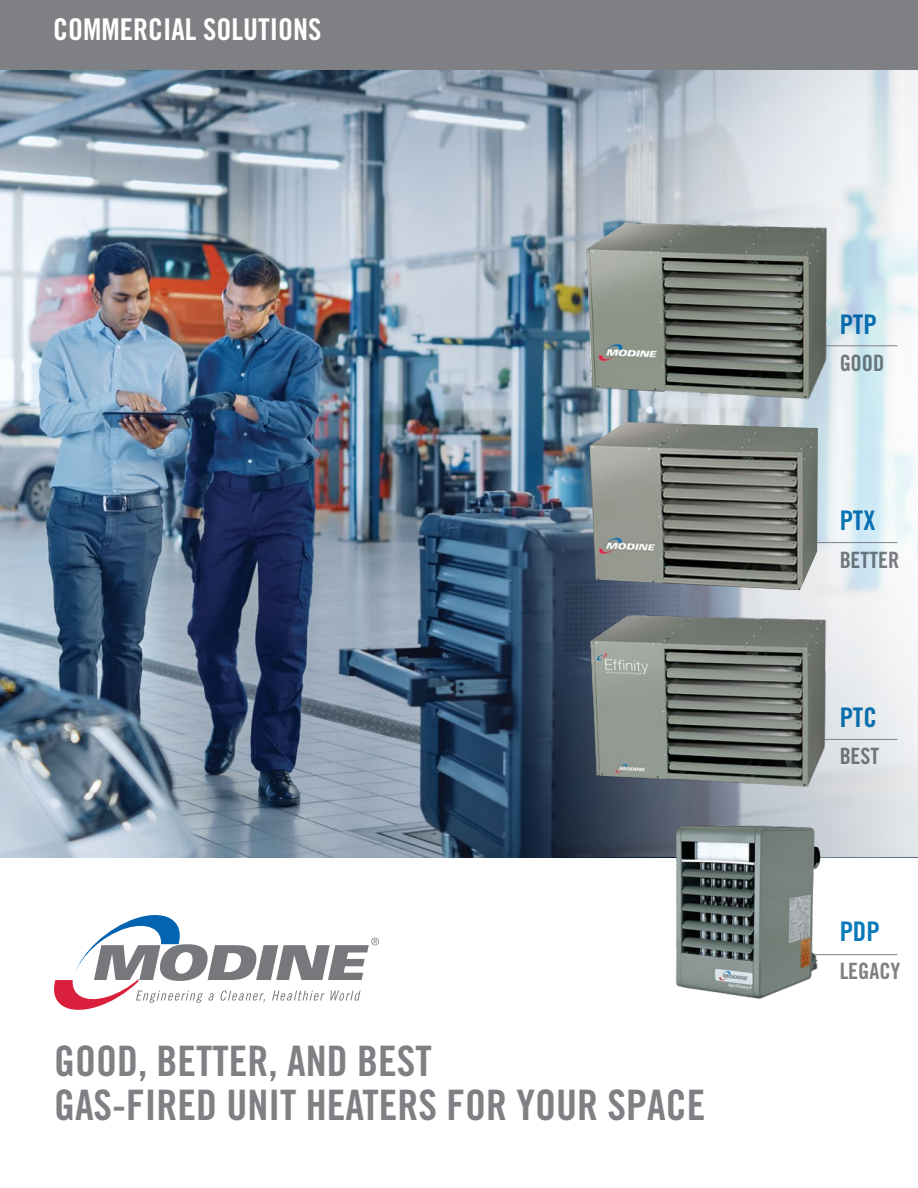
<style>
.page{position:relative;width:918px;height:1188px;background:#fff}
.page>*{position:absolute;margin:0;border:0;box-sizing:border-box;transform-origin:0 0}
.t1{font:42px/44.2px "Trade Gothic LT Std Bd Cn 20";color:#7e8083}
.t2{font:30px "Trade Gothic LT Std Bd Cn 20";color:#fff}
.t3{font:27px "Trade Gothic LT Std Bd Cn 20";color:#087aba}
.t4{font:22.5px "Trade Gothic LT Std Bd Cn 20";color:#7e8083}
</style>
<div class="page">
<img style="left:0;top:69px;width:918px;height:788px">
<div style="left:0;top:0;width:918px;height:69px;background:#7e8083"></div>
<img style="left:322px;top:71px;width:596px;height:786px">
<hr style="left:794px;top:346px;width:103px;height:1px;background:#7e8083">
<hr style="left:794px;top:542px;width:103px;height:1px;background:#7e8083">
<hr style="left:794px;top:739px;width:103px;height:1px;background:#7e8083">
<img style="left:579px;top:605px;width:260px;height:192px">
<img style="left:579px;top:215px;width:260px;height:193px">
<img style="left:590px;top:422px;width:228px;height:168px">
<hr style="left:794px;top:954px;width:103px;height:1px;background:#7e8083">
<img style="left:670px;top:821px;width:182px;height:178px">
<svg style="left:54px;top:915px;width:325px;height:95px"></svg>
<p class="t2" style="left:53px;top:12px;width:270px">COMMERCIAL SOLUTIONS</p>
<p class="t1" style="left:54px;top:1038px;width:653px">GOOD, BETTER, AND BEST<br>GAS-FIRED UNIT HEATERS FOR YOUR SPACE</p>
<p class="t3" style="left:839px;top:308px;width:39px">PTP</p>
<p class="t4" style="left:839px;top:350px;width:46px">GOOD</p>
<p class="t3" style="left:839px;top:504px;width:37px">PTX</p>
<p class="t4" style="left:839px;top:546px;width:61px">BETTER</p>
<p class="t3" style="left:839px;top:701px;width:39px">PTC</p>
<p class="t4" style="left:839px;top:743px;width:41px">BEST</p>
<p class="t3" style="left:839px;top:915px;width:42px">PDP</p>
<p class="t4" style="left:839px;top:957px;width:63px">LEGACY</p>
</div>
